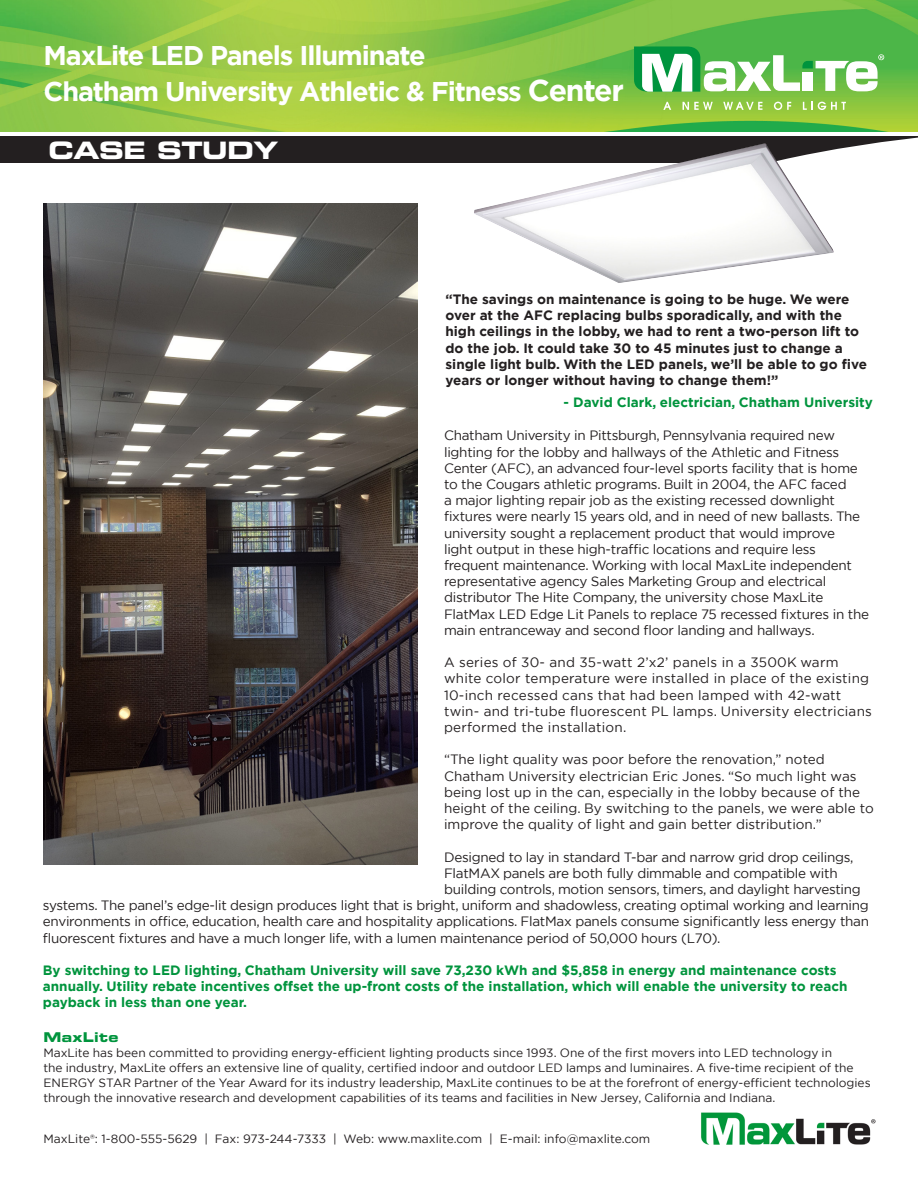
<style>
.page{position:relative;width:918px;height:1188px;background:#fff}
.page>*{position:absolute;margin:0;border:0;box-sizing:border-box;transform-origin:0 0}
.t1{font:700 27px "Gotham";letter-spacing:-.04em;color:#fff}
.t2{font:24px "Eurostile Bold Extended Two";letter-spacing:-.02em;color:#fff}
.t3{font:13.5px/16.2px "Gotham";letter-spacing:-.02em;color:#231f20}
.t4{font:700 13.5px/16.2px "Gotham";color:#231f20}
.t5{font:700 13.5px/16.2px "Gotham";color:#00943d}
.t6{font:13.5px/16.2px "Gotham";color:#231f20}
.t7{font:13.5px/16.2px "Gotham";letter-spacing:.015em;color:#231f20}
.t8{font:13.5px "Eurostile Bold Extended Two";letter-spacing:.02em;color:#00943d}
.t9{font:12px/15px "Gotham";letter-spacing:-.005em;color:#231f20}
.s1{font-size:30px}
</style>
<div class="page">
<div style="left:1px;top:136px;width:917px;height:26px;background:#231f20"></div>
<svg style="left:619px;top:131px;width:299px;height:31px;fill:#fff"></svg>
<img style="left:0;top:0;width:918px;height:131px">
<svg style="left:663px;top:102px;width:8px;height:8px"></svg>
<svg style="left:683px;top:102px;width:30px;height:8px"></svg>
<svg style="left:723px;top:102px;width:39px;height:8px"></svg>
<svg style="left:774px;top:102px;width:17px;height:8px"></svg>
<svg style="left:803px;top:102px;width:43px;height:8px"></svg>
<svg style="left:634px;top:47px;width:250px;height:45px"></svg>
<img style="left:701px;top:1112px;width:175px;height:33px">
<img style="left:44px;top:204px;width:373px;height:661px">
<img style="left:474px;top:143px;width:360px;height:140px">
<p class="t1" style="left:44px;top:38px;width:384px">MaxLite LED Panels Illuminate</p>
<p class="t1" style="left:44px;top:74px;width:582px">Chatham University Athletic &amp; Fitness <span class="s1">Center</span></p>
<p class="t2" style="left:49px;top:133px;width:231px">CASE STUDY</p>
<p class="t4" style="left:446px;top:291px;width:423px">“The savings on maintenance is going to be huge. We were over at the AFC replacing bulbs sporadically, and with the high ceilings in the lobby, we had to rent a two-person lift to do the job. It could take 30 to 45 minutes just to change a single light bulb. With the LED panels, we’ll be able to go five years or longer without having to change them!”</p>
<p class="t5" style="left:564px;top:394px;width:311px">- David Clark, electrician, Chatham University</p>
<p class="t3" style="left:444px;top:427px;width:427px">Chatham University in Pittsburgh, Pennsylvania required new lighting for the lobby and hallways of the Athletic and Fitness Center (AFC), an advanced four-level sports facility that is home to the Cougars athletic programs. Built in 2004, the AFC faced<br>a major lighting repair job as the existing recessed downlight fixtures were nearly 15 years old, and in need of new ballasts. The university sought a replacement product that would improve<br>light output in these high-traffic locations and require less frequent maintenance. Working with local MaxLite independent representative agency Sales Marketing Group and electrical distributor The Hite Company, the university chose MaxLite FlatMax LED Edge Lit Panels to replace 75 recessed fixtures in the main entranceway and second floor landing and hallways.</p>
<p class="t7" style="left:444px;top:654px;width:429px">A series of 30- and 35-watt 2’x2’ panels in a 3500K warm white color temperature were installed in place of the existing 10-inch recessed cans that had been lamped with 42-watt twin- and tri-tube fluorescent PL lamps. University electricians performed the installation.</p>
<p class="t6" style="left:444px;top:751px;width:431px">“The light quality was poor before the renovation,” noted Chatham University electrician Eric Jones. “So much light was being lost up in the can, especially in the lobby because of the height of the ceiling. By switching to the panels, we were able to improve the quality of light and gain better distribution.”</p>
<p class="t3" style="left:444px;top:848px;width:411px">Designed to lay in standard T-bar and narrow grid drop ceilings,</p>
<p class="t3" style="left:444px;top:865px;width:395px">FlatMAX panels are both fully dimmable and compatible with</p>
<p class="t3" style="left:444px;top:881px;width:418px">building controls, motion sensors, timers, and daylight harvesting</p>
<p class="t3" style="left:43px;top:897px;width:827px">systems. The panel’s edge-lit design produces light that is bright, uniform and shadowless, creating optimal working and learning</p>
<p class="t3" style="left:43px;top:913px;width:828px">environments in office, education, health care and hospitality applications. FlatMax panels consume significantly less energy than</p>
<p class="t3" style="left:43px;top:929px;width:679px">fluorescent fixtures and have a much longer life, with a lumen maintenance period of 50,000 hours (L70).</p>
<p class="t5" style="left:43px;top:962px;width:806px">By switching to LED lighting, Chatham University will save 73,230 kWh and $5,858 in energy and maintenance costs annually. Utility rebate incentives offset the up-front costs of the installation, which will enable the university to reach payback in less than one year.</p>
<p class="t8" style="left:44px;top:1027px;width:76px">MaxLite</p>
<p class="t9" style="left:44px;top:1045px;width:829px">MaxLite has been committed to providing energy-efficient lighting products since 1993. One of the first movers into LED technology in<br>the industry, MaxLite offers an extensive line of quality, certified indoor and outdoor LED lamps and luminaires. A five-time recipient of the ENERGY STAR Partner of the Year Award for its industry leadership, MaxLite continues to be at the forefront of energy-efficient technologies through the innovative research and development capabilities of its teams and facilities in New Jersey, California and Indiana.</p>
<p class="t9" style="left:44px;top:1131px;width:608px">MaxLite®: 1-800-555-5629 | Fax: 973-244-7333 | Web: www.maxlite.com | E-mail: info@maxlite.com</p>
</div>
